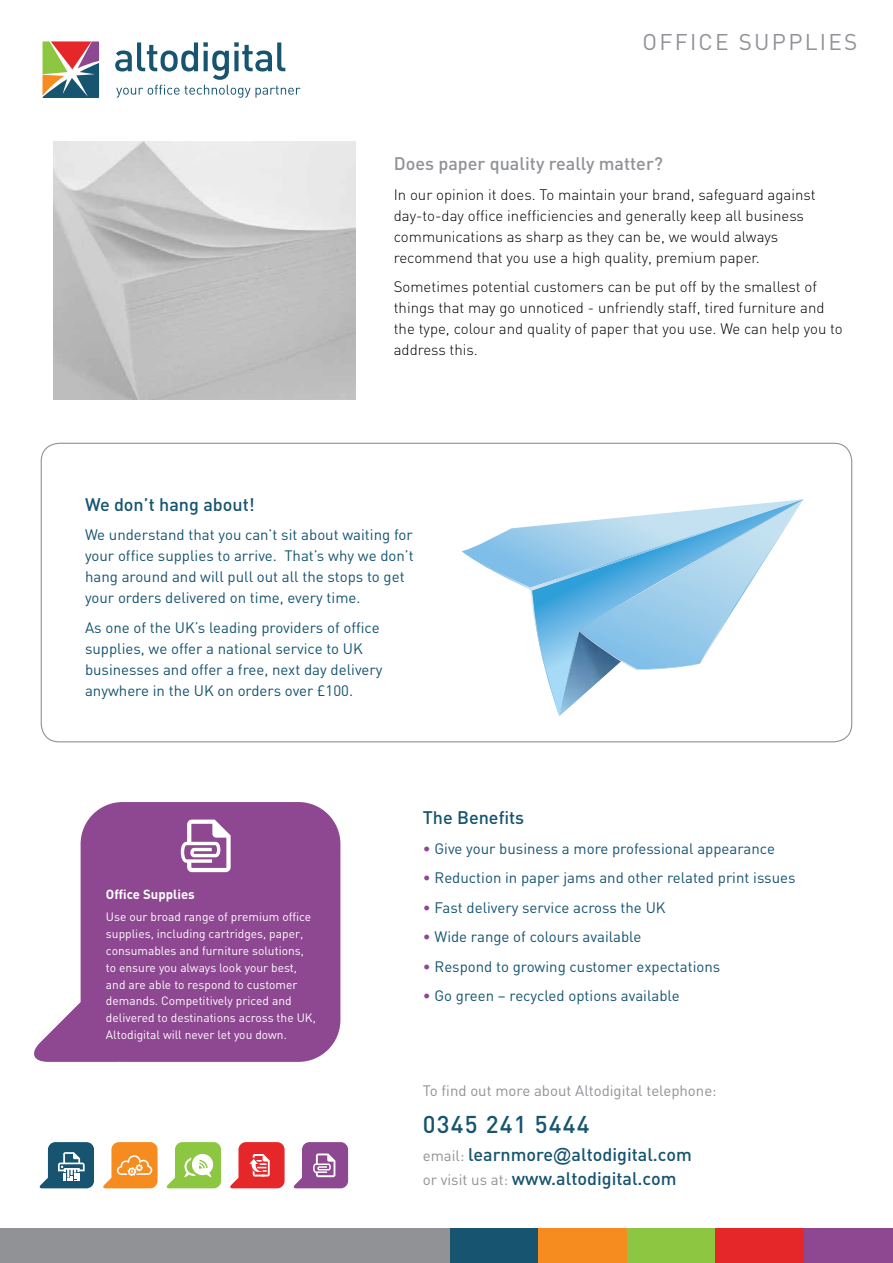
<style>
.page{position:relative;width:893px;height:1263px;background:#fff}
.page>*{position:absolute;margin:0;border:0;box-sizing:border-box;transform-origin:0 0}
.t1{font:500 24px "DIN";letter-spacing:.05em;color:#165470}
.t2{font:22.5px "DIN";letter-spacing:.1em;color:#909296}
.t3{font:500 18px/24px "DIN";color:#165470}
.t4{font:500 18px "DIN";color:#909296}
.t5{font:15px/21px "DIN";color:#165470}
.t6{font:300 15px/21px "DIN";color:#000}
.t7{font:15px "DIN";color:#909296}
.t8{font:700 13.2px "DIN";color:#fff}
.t9{font:12px/17px "DIN";color:#fff}
.s1{color:#8e4792}
.s2{font-weight:400;font-size:15px;color:#909296}
.s3{font-family:"Arial";font-weight:400}
</style>
<div class="page">
<svg style="left:115px;top:42px;width:185px;height:56px"></svg>
<svg style="left:43px;top:41px;width:56px;height:57px;background:#948276"></svg>
<svg style="left:34px;top:802px;width:306px;height:260px;background:#9f62a1"></svg>
<svg style="left:181px;top:819px;width:50px;height:53px"></svg>
<img style="left:53px;top:142px;width:302px;height:257px">
<div style="left:0;top:1228px;width:893px;height:35px;background:#909296"></div>
<div style="left:450px;top:1228px;width:89px;height:35px;background:#165470"></div>
<div style="left:538px;top:1228px;width:89px;height:35px;background:#f68b20"></div>
<div style="left:627px;top:1228px;width:89px;height:35px;background:#8dc640"></div>
<div style="left:715px;top:1228px;width:89px;height:35px;background:#e52729"></div>
<div style="left:804px;top:1228px;width:89px;height:35px;background:#8e4791"></div>
<svg style="left:39px;top:1142px;width:55px;height:46px"></svg>
<svg style="left:166px;top:1142px;width:55px;height:46px"></svg>
<svg style="left:293px;top:1142px;width:55px;height:46px"></svg>
<svg style="left:230px;top:1142px;width:55px;height:46px"></svg>
<svg style="left:103px;top:1142px;width:55px;height:46px"></svg>
<svg style="left:462px;top:499px;width:341px;height:217px"></svg>
<h2 class="t2" style="left:643px;top:28px;width:216px">OFFICE SUPPLIES</h2>
<p class="t4" style="left:394px;top:152px;width:271px">Does paper quality really matter?</p>
<p class="t6" style="left:394px;top:184px;width:423px">In our opinion it does. To maintain your brand, safeguard against day-to-day office inefficiencies and generally keep all business communications as sharp as they can be, we would always recommend that you use a high quality, premium paper.</p>
<p class="t6" style="left:394px;top:276px;width:451px">Sometimes potential customers can be put off by the smallest of things that may go unnoticed - unfriendly staff, tired furniture and the type, colour and quality of paper that you use. We can help you to address this.</p>
<p class="t3" style="left:85px;top:491px;width:171px">We don’t hang about!</p>
<p class="t5" style="left:85px;top:524px;width:330px">We understand that you can’t sit about waiting for your office supplies to arrive. That’s why we don’t hang around and will pull out all the stops to get your orders delivered on time, every time.</p>
<p class="t5" style="left:85px;top:616px;width:299px">As one of the UK’s leading providers of office supplies, we offer a national service to UK businesses and offer a free, next day delivery anywhere in the UK on orders over £100.</p>
<p class="t8" style="left:106px;top:885px;width:90px">Office Supplies</p>
<p class="t9" style="left:106px;top:908px;width:211px">Use our broad range of premium office supplies, including cartridges, paper, consumables and furniture solutions, to ensure you always look your best, and are able to respond to customer demands. Competitively priced and delivered to destinations across the UK, Altodigital will never let you down.</p>
<p class="t3" style="left:423px;top:805px;width:103px">The Benefits</p>
<p class="t5" style="left:423px;top:837px;width:354px"><span class="s1">•</span> Give your business a more professional appearance</p>
<p class="t5" style="left:423px;top:867px;width:374px"><span class="s1">•</span> Reduction in paper jams and other related print issues</p>
<p class="t5" style="left:423px;top:896px;width:244px"><span class="s1">•</span> Fast delivery service across the UK</p>
<p class="t5" style="left:423px;top:926px;width:220px"><span class="s1">•</span> Wide range of colours available</p>
<p class="t5" style="left:423px;top:955px;width:299px"><span class="s1">•</span> Respond to growing customer expectations</p>
<p class="t5" style="left:423px;top:985px;width:258px"><span class="s1">•</span> Go green – recycled options available</p>
<p class="t7" style="left:423px;top:1081px;width:295px">To find out more about Altodigital telephone:</p>
<h1 class="t1" style="left:423px;top:1109px;width:168px">0345 241 5444</h1>
<p class="t3" style="left:423px;top:1142px;width:271px"><span class="s2">email:</span> learnmore<span class="s3">@</span>altodigital.com <span class="s2">or visit us at:</span> www.altodigital.com</p>
</div>
